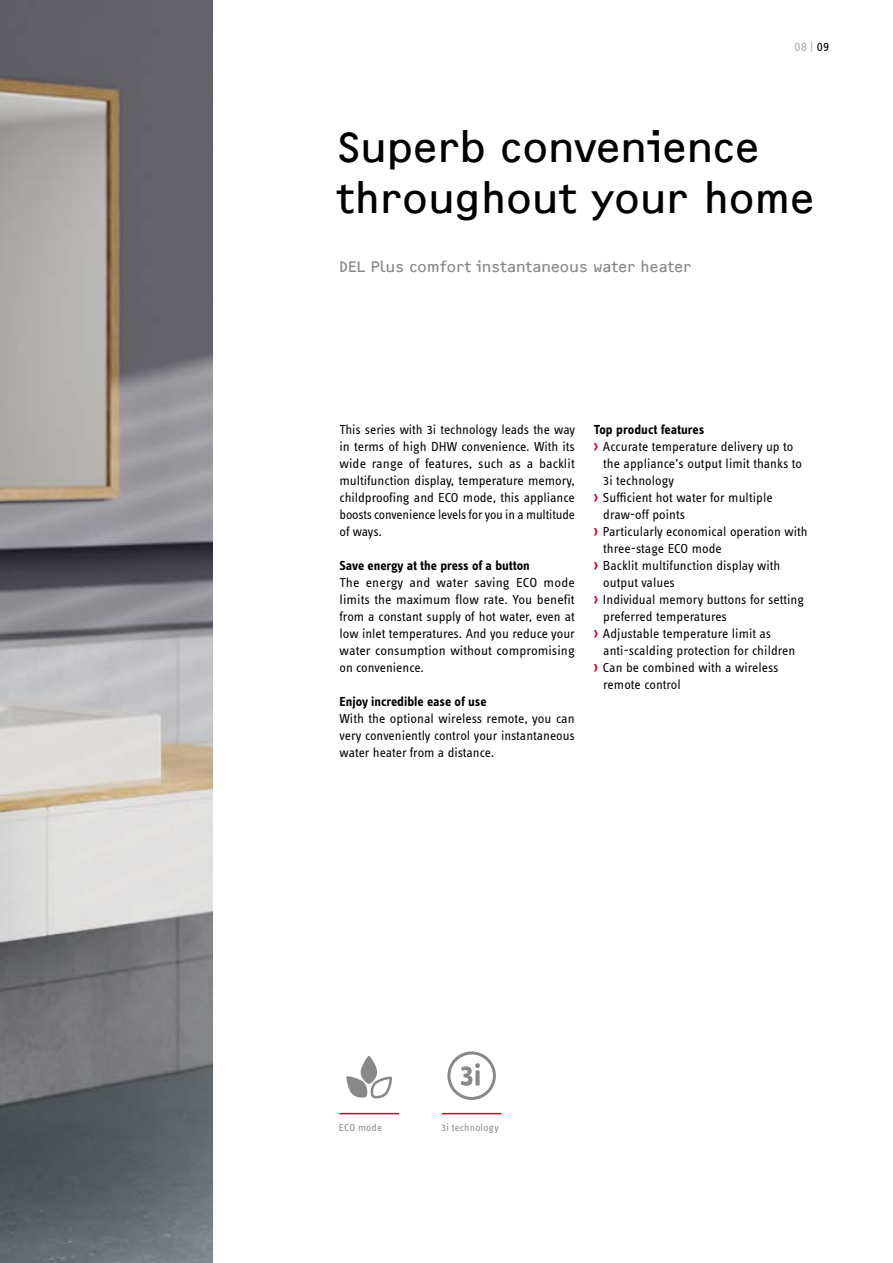
<style>
.page{position:relative;width:893px;height:1263px;background:#fff}
.page>*{position:absolute;margin:0;border:0;box-sizing:border-box;transform-origin:0 0}
.t1{font:43.5px/51px "F2 FOCR Bczyk Com";letter-spacing:-.01em;color:#000}
.t2{font:15.75px "F2 FOCR Bczyk Com";letter-spacing:.005em;color:#878988}
.t3{font:13.5px/17px "STE Info Text";letter-spacing:.005em;color:#000;text-align:justify}
.t4{font:700 13.5px "STE Info Text";color:#000}
.t5{font:13.5px "STE Info Text";color:#abadad}
.t6{font:10.5px "STE Info Text";letter-spacing:.02em;color:#878988}
.s1{color:#000}
.s2{font-family:"F2 FOCR Bczyk Com";font-size:16.5px;color:#cf002a}
</style>
<div class="page">
<img style="left:0;top:0;width:213px;height:1263px">
<hr style="left:442px;top:1113px;width:59px;height:1px;background:#cf002a">
<svg style="left:447px;top:1051px;width:49px;height:49px"></svg>
<hr style="left:339px;top:1113px;width:60px;height:1px;background:#cf002a">
<svg style="left:346px;top:1056px;width:47px;height:43px"></svg>
<p class="t5" style="left:795px;top:39px;width:36px">08 | <span class="s1">09</span></p>
<h1 class="t1" style="left:337px;top:122px;width:479px">Superb convenience throughout your home</h1>
<p class="t2" style="left:339px;top:258px;width:354px">DEL Plus comfort instantaneous water heater</p>
<p class="t3" style="left:340px;top:421px;width:237px">This series with 3i technology leads the way in terms of high DHW convenience. With its wide range of features, such as a backlit multifunction display, temperature memory, childproofing and ECO mode, this appliance boosts convenience levels for you in a multitude of ways.</p>
<p class="t4" style="left:340px;top:557px;width:192px">Save energy at the press of a button</p>
<p class="t3" style="left:340px;top:574px;width:237px">The energy and water saving ECO mode limits the maximum flow rate. You benefit from a constant supply of hot water, even at low inlet temperatures. And you reduce your water consumption without compromising on convenience.</p>
<p class="t4" style="left:340px;top:694px;width:149px">Enjoy incredible ease of use</p>
<p class="t3" style="left:340px;top:710px;width:237px">With the optional wireless remote, you can very conveniently control your instantaneous water heater from a distance.</p>
<p class="t4" style="left:594px;top:421px;width:112px">Top product features</p>
<p class="t3" style="left:594px;top:438px;width:201px"><span class="s2">›</span> Accurate temperature delivery up to</p>
<p class="t3" style="left:603px;top:455px;width:200px">the appliance’s output limit thanks to</p>
<p class="t3" style="left:603px;top:472px;width:72px">3i technology</p>
<p class="t3" style="left:594px;top:489px;width:180px"><span class="s2">›</span> Sufficient hot water for multiple</p>
<p class="t3" style="left:603px;top:506px;width:83px">draw-off points</p>
<p class="t3" style="left:594px;top:523px;width:215px"><span class="s2">›</span> Particularly economical operation with</p>
<p class="t3" style="left:603px;top:540px;width:120px">three-stage ECO mode</p>
<p class="t3" style="left:594px;top:557px;width:188px"><span class="s2">›</span> Backlit multifunction display with</p>
<p class="t3" style="left:603px;top:574px;width:73px">output values</p>
<p class="t3" style="left:594px;top:591px;width:212px"><span class="s2">›</span> Individual memory buttons for setting</p>
<p class="t3" style="left:603px;top:608px;width:125px">preferred temperatures</p>
<p class="t3" style="left:594px;top:625px;width:179px"><span class="s2">›</span> Adjustable temperature limit as</p>
<p class="t3" style="left:603px;top:642px;width:194px">anti-scalding protection for children</p>
<p class="t3" style="left:594px;top:659px;width:186px"><span class="s2">›</span> Can be combined with a wireless</p>
<p class="t3" style="left:603px;top:676px;width:79px">remote control</p>
<p class="t6" style="left:339px;top:1122px;width:45px">ECO mode</p>
<p class="t6" style="left:442px;top:1122px;width:59px">3i technology</p>
</div>
